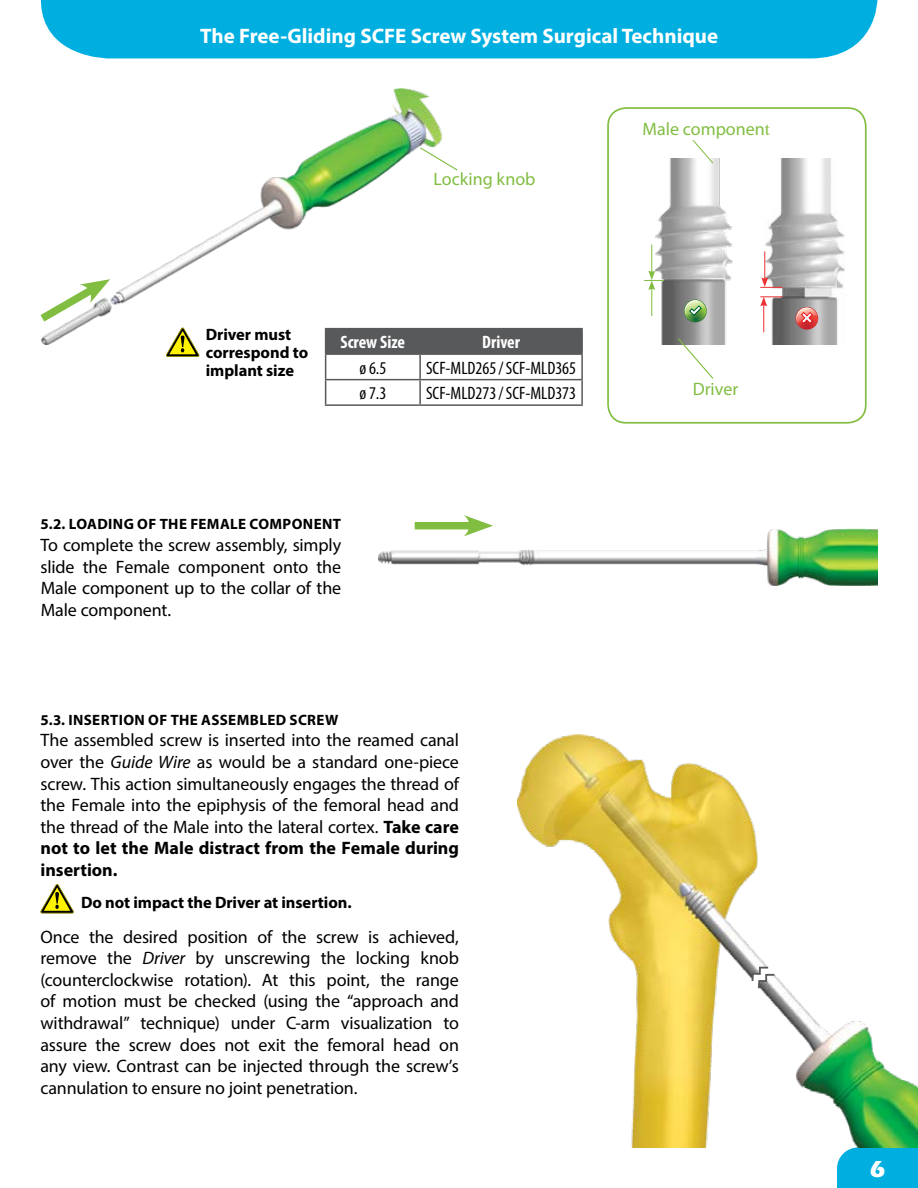
<style>
.page{position:relative;width:918px;height:1188px;background:#fff}
.page>*{position:absolute;margin:0;border:0;box-sizing:border-box;transform-origin:0 0}
.t1{font:700 24px "Itc Eras";color:#fff}
.t2{font:700 21px "Myriad Pro";color:#fff}
.t3{font:18px/21.6px "Myriad Pro";letter-spacing:-.01em;color:#000;text-align:justify}
.t4{font:condensed 18px "Myriad Pro";color:#000}
.t5{font:18px "Myriad Pro";color:#81bd41}
.t6{font:700 condensed 18px "Myriad Pro";color:#fff}
.t7{font:700 16.5px/18px "Myriad Pro";letter-spacing:-.005em;color:#000}
.t8{font:700 15px "Myriad Pro";letter-spacing:.03em;color:#000}
.s1{font-style:italic}
.s2{font-weight:700}
.s3{font-family:"Times New Roman"}
</style>
<div class="page">
<div style="left:837px;top:1148px;width:81px;height:40px;background:#00afe0"></div>
<img style="left:378px;top:528px;width:500px;height:58px">
<img style="left:41px;top:89px;width:404px;height:255px">
<img style="left:655px;top:159px;width:78px;height:185px">
<img style="left:766px;top:159px;width:79px;height:185px">
<div style="left:607px;top:107px;width:260px;height:317px;border:2px solid #81bd41;border-radius:18px"></div>
<svg style="left:419px;top:146px;width:39px;height:26px"></svg>
<img style="left:517px;top:735px;width:401px;height:413px">
<svg style="left:751px;top:966px;width:25px;height:24px"></svg>
<svg style="left:40px;top:277px;width:70px;height:52px"></svg>
<div style="left:415px;top:522px;width:61px;height:7px;background:#81bd41"></div>
<svg style="left:464px;top:515px;width:29px;height:21px"></svg>
<svg style="left:644px;top:245px;width:20px;height:71px"></svg>
<svg style="left:760px;top:251px;width:23px;height:37px"></svg>
<svg style="left:760px;top:296px;width:23px;height:36px"></svg>
<svg style="left:684px;top:300px;width:23px;height:22px"></svg>
<svg style="left:796px;top:307px;width:22px;height:23px"></svg>
<svg style="left:677px;top:337px;width:38px;height:42px"></svg>
<svg style="left:692px;top:140px;width:22px;height:24px"></svg>
<div style="left:41px;top:0;width:836px;height:58px;background:#00afe0"></div>
<svg style="left:166px;top:328px;width:33px;height:29px"></svg>
<svg style="left:40px;top:884px;width:34px;height:29px"></svg>
<hr style="left:581px;top:329px;width:2px;height:24px;background:#58595b">
<hr style="left:581px;top:355px;width:2px;height:24px;background:#58595b">
<hr style="left:581px;top:380px;width:2px;height:24px;background:#58595b">
<hr style="left:420px;top:353px;width:163px;height:2px;background:#58595b">
<hr style="left:420px;top:379px;width:163px;height:1px;background:#58595b">
<hr style="left:325px;top:328px;width:95px;height:1px;background:#58595b">
<hr style="left:420px;top:328px;width:163px;height:1px;background:#58595b">
<svg style="left:325px;top:329px;width:257px;height:75px"></svg>
<hr style="left:325px;top:404px;width:95px;height:2px;background:#58595b">
<hr style="left:420px;top:404px;width:163px;height:2px;background:#58595b">
<p class="t2" style="left:200px;top:22px;width:520px">The Free-Gliding SCFE Screw System Surgical Technique</p>
<p class="t5" style="left:434px;top:168px;width:103px">Locking knob</p>
<p class="t7" style="left:206px;top:325px;width:104px">Driver must correspond to implant size</p>
<p class="t6" style="left:341px;top:331px;width:66px">Screw Size</p>
<p class="t6" style="left:482px;top:331px;width:39px">Driver</p>
<p class="t4" style="left:359px;top:357px;width:29px">ø 6.5</p>
<p class="t4" style="left:426px;top:357px;width:151px">SCF-MLD265/SCF-MLD365</p>
<p class="t4" style="left:359px;top:382px;width:29px">ø 7.3</p>
<p class="t4" style="left:426px;top:382px;width:151px">SCF-MLD273/SCF-MLD373</p>
<p class="t8" style="left:40px;top:515px;width:302px">5.2. LOADING OF THE FEMALE COMPONENT</p>
<p class="t3" style="left:40px;top:534px;width:302px">To complete the screw assembly, simply slide the Female component onto the Male component up to the collar of the Male component.</p>
<p class="t8" style="left:40px;top:710px;width:299px">5.3. INSERTION OF THE ASSEMBLED SCREW</p>
<p class="t3" style="left:40px;top:729px;width:420px">The assembled screw is inserted into the reamed canal over the <span class="s1">Guide Wire</span> as would be a standard one-piece screw. This action simultaneously engages the thread of the Female into the epiphysis of the femoral head and the thread of the Male into the lateral cortex. <span class="s2">Take care not to let the Male distract from the Female during insertion.</span></p>
<p class="t7" style="left:81px;top:892px;width:272px">Do not impact the Driver at insertion.</p>
<p class="t3" style="left:40px;top:925px;width:420px">Once the desired position of the screw is achieved, remove the <span class="s1">Driver</span> by unscrewing the locking knob (counterclockwise rotation). At this point, the range of motion must be checked (using the “approach and withdrawal” technique) under C-arm visualization to assure the screw does not exit the femoral head on any view. Contrast can be injected through the screw’s cannulation to ensure no joint penetration.</p>
<p class="t5" style="left:643px;top:118px;width:129px">Male componen<span class="s3">t</span></p>
<p class="t5" style="left:693px;top:378px;width:47px">Driver</p>
<h1 class="t1" style="left:869px;top:1155px;width:18px">6</h1>
</div>
